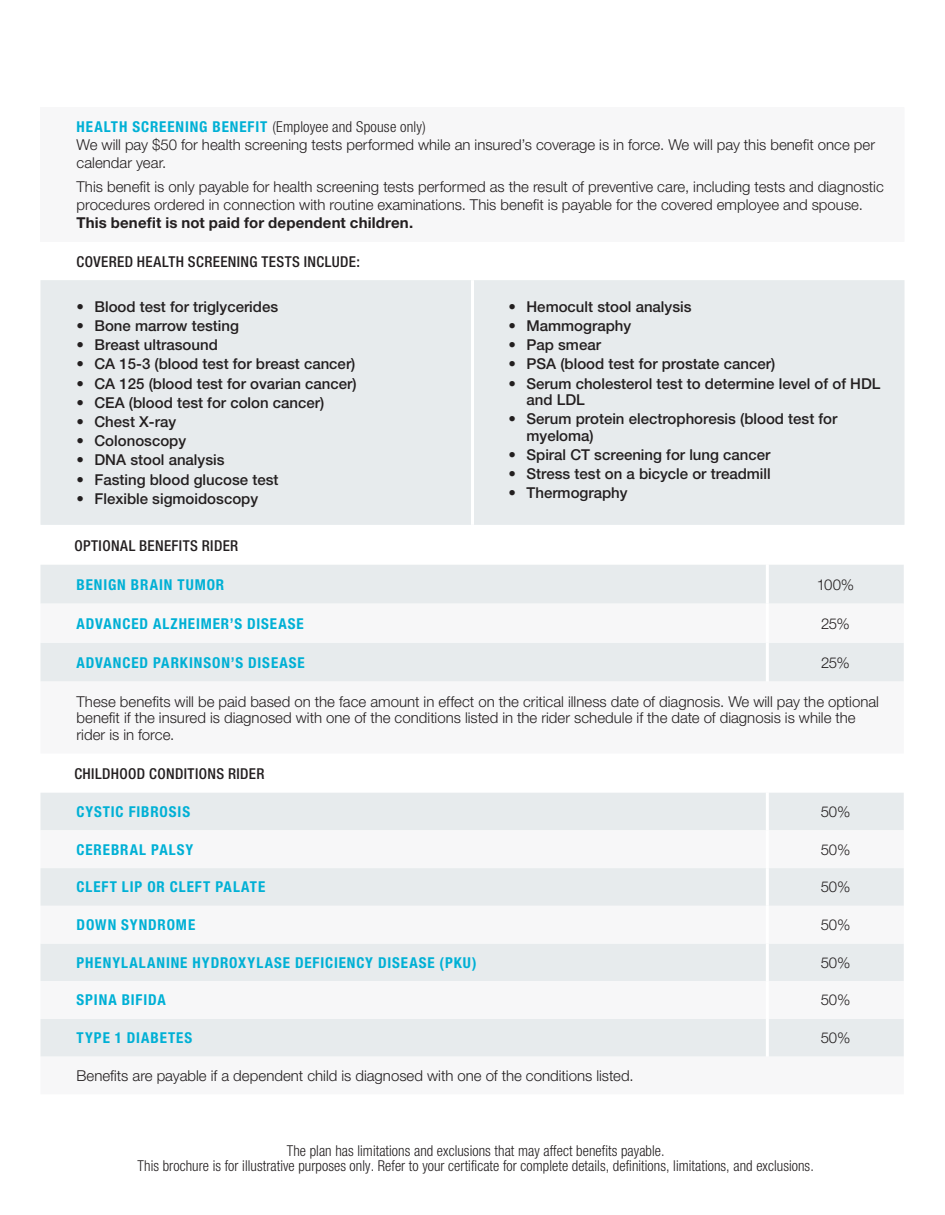
<style>
.page{position:relative;width:945px;height:1215px;background:#fff}
.page>*{position:absolute;margin:0;border:0;box-sizing:border-box;transform-origin:0 0}
.t1{font:300 15px/18px "Helvetica Neue CELT";color:#231f20}
.t2{font:500 15px/16.5px "Helvetica Neue CELT";color:#231f20}
.t3{font:300 condensed 15px/15px "Helvetica Neue LTCE";letter-spacing:.005em;color:#231f20;text-align:center}
.t4{font:700 condensed 15px "Helvetica Neue LTCE";letter-spacing:.06em;color:#00b0d5}
.t5{font:500 condensed 15px "Helvetica Neue LTCE";letter-spacing:.025em;color:#231f20}
.t6{font:700 15px "Helvetica Neue CELT";letter-spacing:.01em;color:#231f20}
.s1{font-weight:700;color:#00b0d5}
.s2{font-weight:300}
</style>
<div class="page">
<div style="left:40px;top:280px;width:864px;height:245px;background:#e7ebed"></div>
<hr style="left:471px;top:280px;width:3px;height:245px;background:#fff">
<div style="left:40px;top:107px;width:864px;height:135px;background:#f7f7f8"></div>
<div style="left:40px;top:565px;width:864px;height:39px;background:#e7ebed"></div>
<div style="left:40px;top:643px;width:864px;height:39px;background:#e7ebed"></div>
<hr style="left:766px;top:565px;width:3px;height:39px;background:#fff">
<hr style="left:766px;top:643px;width:3px;height:39px;background:#fff">
<div style="left:40px;top:793px;width:864px;height:37px;background:#e7ebed"></div>
<svg style="left:40px;top:868px;width:864px;height:189px;fill:#e7ebed"></svg>
<hr style="left:766px;top:793px;width:3px;height:37px;background:#fff">
<hr style="left:766px;top:868px;width:3px;height:38px;background:#fff">
<hr style="left:766px;top:906px;width:3px;height:38px;background:#fff">
<hr style="left:766px;top:944px;width:3px;height:37px;background:#fff">
<hr style="left:766px;top:981px;width:3px;height:38px;background:#fff">
<hr style="left:766px;top:1019px;width:3px;height:38px;background:#fff">
<p class="t3" style="left:77px;top:119px;width:351px"><span class="s1">HEALTH SCREENING BENEFIT</span> (Employee and Spouse only)</p>
<p class="t1" style="left:76px;top:135px;width:800px">We will pay $50 for health screening tests performed while an insured’s coverage is in force. We will pay this benefit once per calendar year.</p>
<p class="t1" style="left:76px;top:178px;width:809px">This benefit is only payable for health screening tests performed as the result of preventive care, including tests and diagnostic procedures ordered in connection with routine examinations. This benefit is payable for the covered employee and spouse.</p>
<p class="t6" style="left:76px;top:214px;width:338px">This benefit is not paid for dependent children.</p>
<p class="t5" style="left:77px;top:252px;width:285px">COVERED HEALTH SCREENING TESTS INCLUDE:</p>
<p class="t2" style="left:76px;top:298px;width:203px"><span class="s2">•</span> Blood test for triglycerides</p>
<p class="t2" style="left:76px;top:318px;width:164px"><span class="s2">•</span> Bone marrow testing</p>
<p class="t2" style="left:76px;top:337px;width:143px"><span class="s2">•</span> Breast ultrasound</p>
<p class="t2" style="left:76px;top:356px;width:280px"><span class="s2">•</span> CA 15-3 (blood test for breast cancer)</p>
<p class="t2" style="left:76px;top:375px;width:282px"><span class="s2">•</span> CA 125 (blood test for ovarian cancer)</p>
<p class="t2" style="left:76px;top:394px;width:249px"><span class="s2">•</span> CEA (blood test for colon cancer)</p>
<p class="t2" style="left:76px;top:414px;width:101px"><span class="s2">•</span> Chest X-ray</p>
<p class="t2" style="left:76px;top:433px;width:111px"><span class="s2">•</span> Colonoscopy</p>
<p class="t2" style="left:76px;top:452px;width:150px"><span class="s2">•</span> DNA stool analysis</p>
<p class="t2" style="left:76px;top:471px;width:203px"><span class="s2">•</span> Fasting blood glucose test</p>
<p class="t2" style="left:76px;top:490px;width:183px"><span class="s2">•</span> Flexible sigmoidoscopy</p>
<p class="t2" style="left:508px;top:298px;width:185px"><span class="s2">•</span> Hemocult stool analysis</p>
<p class="t2" style="left:508px;top:318px;width:124px"><span class="s2">•</span> Mammography</p>
<p class="t2" style="left:508px;top:337px;width:94px"><span class="s2">•</span> Pap smear</p>
<p class="t2" style="left:508px;top:356px;width:268px"><span class="s2">•</span> PSA (blood test for prostate cancer)</p>
<p class="t2" style="left:526px;top:375px;width:356px;text-indent:-18px"><span class="s2">•</span> Serum cholesterol test to determine level of of HDL and LDL</p>
<p class="t2" style="left:526px;top:411px;width:312px;text-indent:-18px"><span class="s2">•</span> Serum protein electrophoresis (blood test for myeloma)</p>
<p class="t2" style="left:508px;top:447px;width:264px"><span class="s2">•</span> Spiral CT screening for lung cancer</p>
<p class="t2" style="left:508px;top:466px;width:264px"><span class="s2">•</span> Stress test on a bicycle or treadmill</p>
<p class="t2" style="left:508px;top:485px;width:121px"><span class="s2">•</span> Thermography</p>
<p class="t5" style="left:74px;top:537px;width:165px">OPTIONAL BENEFITS RIDER</p>
<p class="t4" style="left:77px;top:576px;width:149px">BENIGN BRAIN TUMOR</p>
<p class="t1" style="left:817px;top:576px;width:39px">100%</p>
<p class="t4" style="left:77px;top:615px;width:229px">ADVANCED ALZHEIMER’S DISEASE</p>
<p class="t1" style="left:821px;top:615px;width:30px">25%</p>
<p class="t4" style="left:77px;top:654px;width:230px">ADVANCED PARKINSON’S DISEASE</p>
<p class="t1" style="left:821px;top:654px;width:30px">25%</p>
<p class="t1" style="left:76px;top:693px;width:804px;line-height:16.5px">These benefits will be paid based on the face amount in effect on the critical illness date of diagnosis. We will pay the optional benefit if the insured is diagnosed with one of the conditions listed in the rider schedule if the date of diagnosis is while the rider is in force.</p>
<p class="t5" style="left:74px;top:765px;width:192px">CHILDHOOD CONDITIONS RIDER</p>
<p class="t4" style="left:77px;top:803px;width:115px">CYSTIC FIBROSIS</p>
<p class="t1" style="left:821px;top:803px;width:31px">50%</p>
<p class="t4" style="left:77px;top:841px;width:118px">CEREBRAL PALSY</p>
<p class="t1" style="left:821px;top:840px;width:31px">50%</p>
<p class="t4" style="left:77px;top:878px;width:190px">CLEFT LIP OR CLEFT PALATE</p>
<p class="t1" style="left:821px;top:878px;width:31px">50%</p>
<p class="t4" style="left:77px;top:916px;width:120px">DOWN SYNDROME</p>
<p class="t1" style="left:821px;top:916px;width:31px">50%</p>
<p class="t4" style="left:77px;top:954px;width:401px">PHENYLALANINE HYDROXYLASE DEFICIENCY DISEASE (PKU)</p>
<p class="t1" style="left:821px;top:953px;width:31px">50%</p>
<p class="t4" style="left:77px;top:992px;width:91px">SPINA BIFIDA</p>
<p class="t1" style="left:821px;top:991px;width:31px">50%</p>
<p class="t4" style="left:77px;top:1029px;width:117px">TYPE 1 DIABETES</p>
<p class="t1" style="left:821px;top:1029px;width:31px">50%</p>
<p class="t1" style="left:76px;top:1066px;width:559px">Benefits are payable if a dependent child is diagnosed with one of the conditions listed.</p>
<p class="t3" style="left:138px;top:1143px;width:678px">The plan has limitations and exclusions that may affect benefits payable.<br>This brochure is for illustrative purposes only. Refer to your certificate for complete details, definitions, limitations, and exclusions.</p>
</div>
